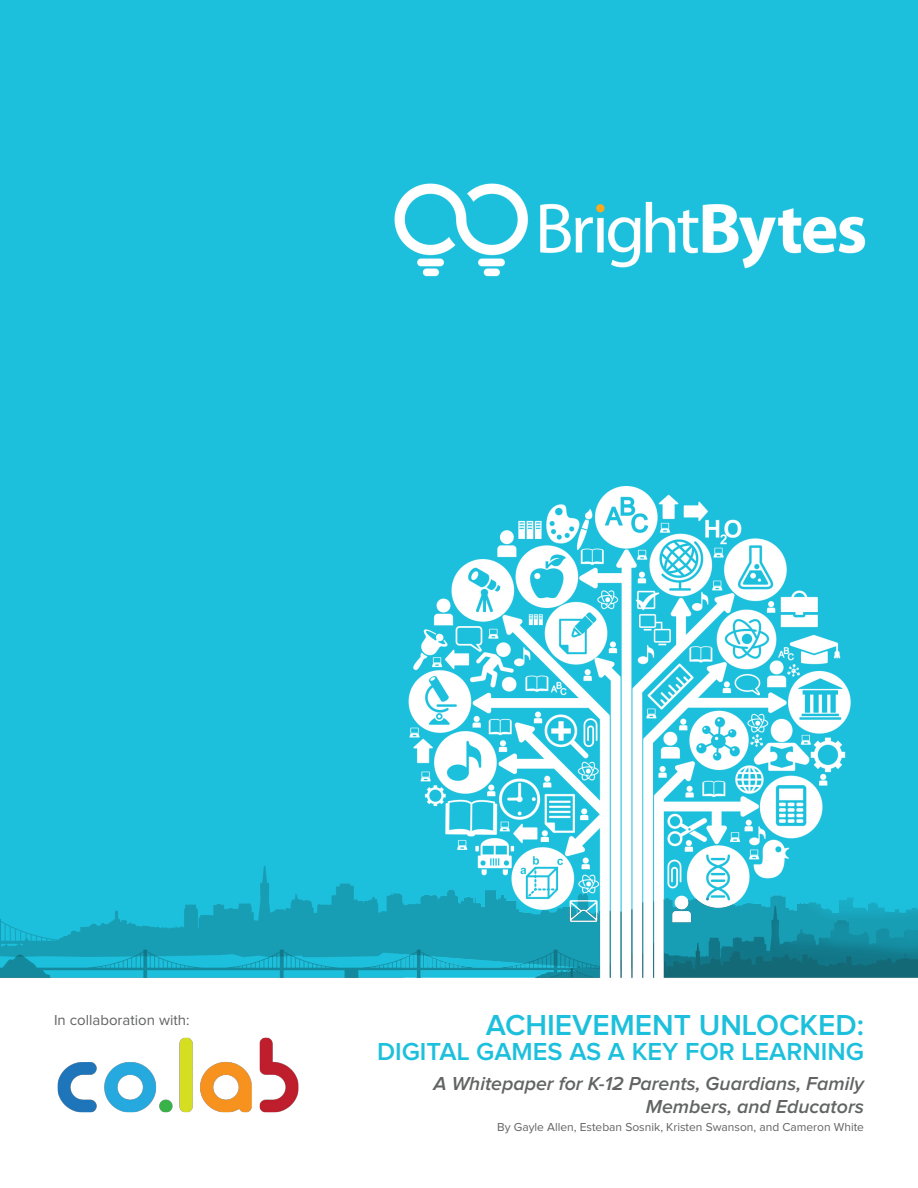
<style>
.page{position:relative;width:918px;height:1188px;background:#fff}
.page>*{position:absolute;margin:0;border:0;box-sizing:border-box;transform-origin:0 0}
.t1{font:600 30px "Proxima Nova";color:#1dc0dc}
.t2{font:600 25.5px "Proxima Nova";color:#1dc0dc}
.t3{font:italic 600 19.5px/22.5px "Proxima Nova";color:#626363;text-align:right}
.t4{font:15px "Proxima Nova";color:#626363}
.t5{font:12px "Proxima Nova";color:#626363}
</style>
<div class="page">
<img style="left:0;top:0;width:918px;height:978px">
<img style="left:57px;top:1037px;width:242px;height:76px">
<p class="t4" style="left:54px;top:1012px;width:137px">In collaboration with:</p>
<h1 class="t1" style="left:486px;top:1008px;width:380px">ACHIEVEMENT UNLOCKED:</h1>
<h2 class="t2" style="left:377px;top:1037px;width:488px">DIGITAL GAMES AS A KEY FOR LEARNING</h2>
<p class="t3" style="left:434px;top:1073px;width:432px">A Whitepaper for K-12 Parents, Guardians, Family<br>Members, and Educators</p>
<p class="t5" style="left:497px;top:1120px;width:368px">By Gayle Allen, Esteban Sosnik, Kristen Swanson, and Cameron White</p>
</div>
